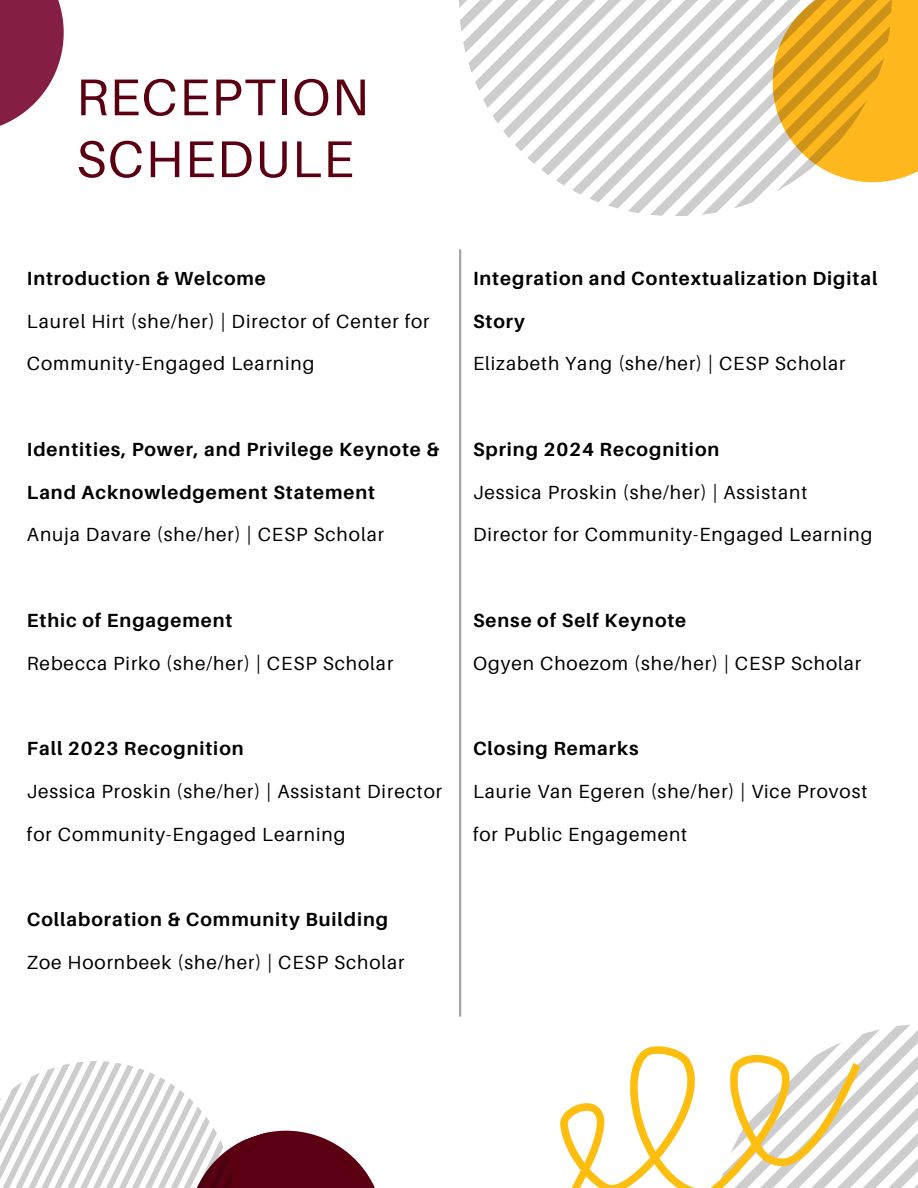
<style>
.page{position:relative;width:918px;height:1188px;background:#fff}
.page>*{position:absolute;margin:0;border:0;box-sizing:border-box;transform-origin:0 0}
.t1{font:51.75px/61.8px "Aileron";letter-spacing:.03em;color:#5b0013}
.t2{font:19.05px "Aileron";letter-spacing:.05em;color:#000}
.t3{font:700 19.05px "Aileron";letter-spacing:.05em;color:#000}
</style>
<div class="page">
<svg style="left:0;top:1061px;width:375px;height:127px"></svg>
<svg style="left:886px;top:1024px;width:32px;height:164px"></svg>
<div style="left:892px;top:0;width:26px;height:181px;background:#ffb71e"></div>
<svg style="left:459px;top:0;width:433px;height:216px"></svg>
<svg style="left:0;top:0;width:64px;height:126px"></svg>
<hr style="left:459px;top:250px;width:2px;height:766px;background:#a6a6a6">
<svg style="left:560px;top:1029px;width:326px;height:159px"></svg>
<h1 class="t1" style="left:76px;top:65px;width:294px">RECEPTION<br>SCHEDULE</h1>
<p class="t3" style="left:27px;top:266px;width:241px">Introduction &amp; Welcome</p>
<p class="t2" style="left:27px;top:309px;width:404px">Laurel Hirt (she/her) | Director of Center for</p>
<p class="t2" style="left:27px;top:352px;width:289px">Community-Engaged Learning</p>
<p class="t3" style="left:27px;top:437px;width:414px">Identities, Power, and Privilege Keynote &amp;</p>
<p class="t3" style="left:27px;top:480px;width:350px">Land Acknowledgement Statement</p>
<p class="t2" style="left:27px;top:523px;width:359px">Anuja Davare (she/her) | CESP Scholar</p>
<p class="t3" style="left:27px;top:608px;width:207px">Ethic of Engagement</p>
<p class="t2" style="left:27px;top:651px;width:368px">Rebecca Pirko (she/her) | CESP Scholar</p>
<p class="t3" style="left:27px;top:737px;width:218px">Fall 2023 Recognition</p>
<p class="t2" style="left:27px;top:779px;width:417px">Jessica Proskin (she/her) | Assistant Director</p>
<p class="t2" style="left:27px;top:822px;width:320px">for Community-Engaged Learning</p>
<p class="t3" style="left:27px;top:908px;width:363px">Collaboration &amp; Community Building</p>
<p class="t2" style="left:27px;top:950px;width:379px">Zoe Hoornbeek (she/her) | CESP Scholar</p>
<p class="t3" style="left:473px;top:266px;width:406px">Integration and Contextualization Digital</p>
<p class="t3" style="left:473px;top:309px;width:53px">Story</p>
<p class="t2" style="left:473px;top:352px;width:374px">Elizabeth Yang (she/her) | CESP Scholar</p>
<p class="t3" style="left:473px;top:437px;width:248px">Spring 2024 Recognition</p>
<p class="t2" style="left:473px;top:480px;width:336px">Jessica Proskin (she/her) | Assistant</p>
<p class="t2" style="left:473px;top:523px;width:401px">Director for Community-Engaged Learning</p>
<p class="t3" style="left:473px;top:608px;width:215px">Sense of Self Keynote</p>
<p class="t2" style="left:473px;top:651px;width:390px">Ogyen Choezom (she/her) | CESP Scholar</p>
<p class="t3" style="left:473px;top:737px;width:167px">Closing Remarks</p>
<p class="t2" style="left:473px;top:779px;width:396px">Laurie Van Egeren (she/her) | Vice Provost</p>
<p class="t2" style="left:473px;top:822px;width:216px">for Public Engagement</p>
</div>
